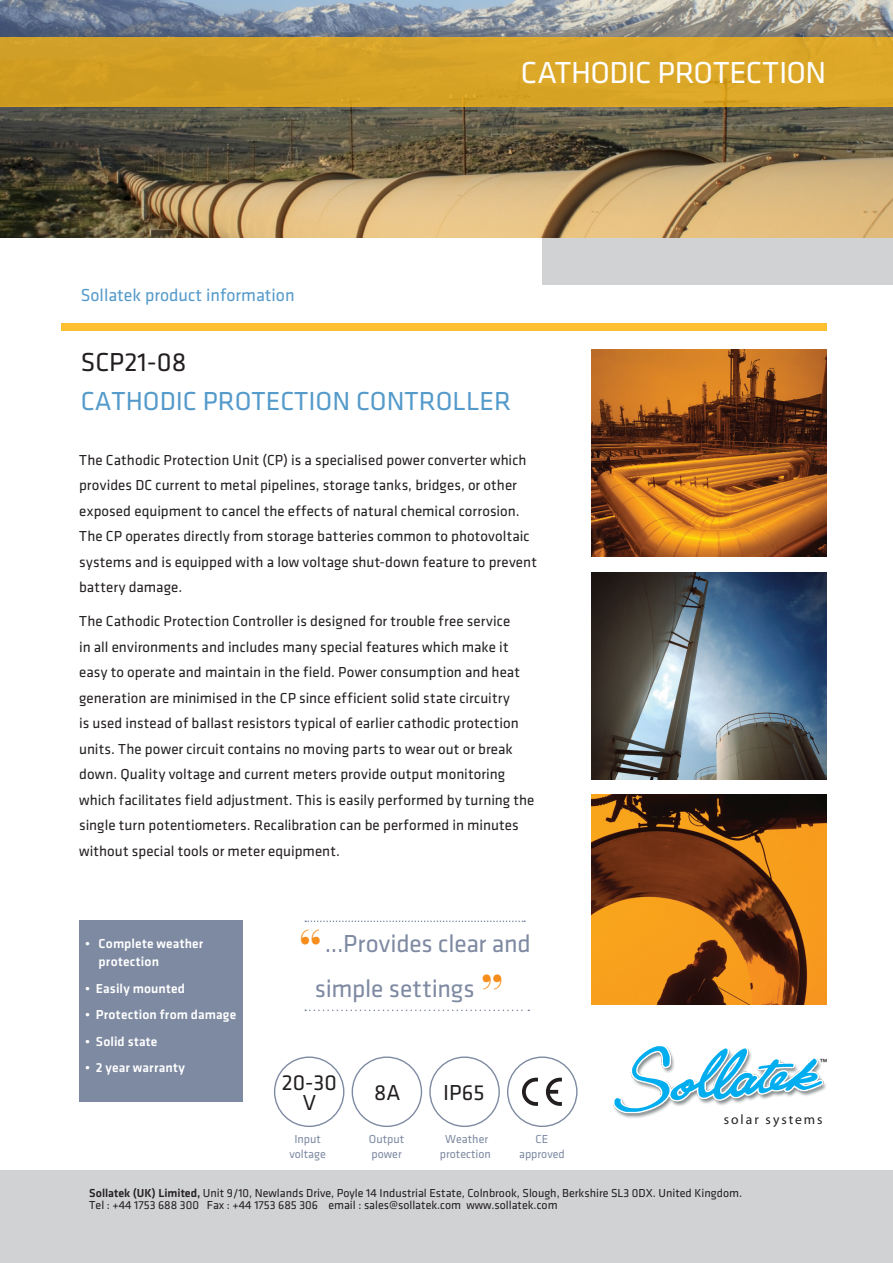
<style>
.page{position:relative;width:893px;height:1263px;background:#fff}
.page>*{position:absolute;margin:0;border:0;box-sizing:border-box;transform-origin:0 0}
.t1{font:31.5px "Klavika";letter-spacing:-.02em;color:#fff}
.t2{font:27px "Klavika";color:#549aca}
.t3{font:27px "Klavika";color:#231f20}
.t4{font:25.5px/45px "Klavika";letter-spacing:-.01em;color:#7e8aa2;text-align:center}
.t5{font:22.5px "Klavika";color:#231f20}
.t6{font:18px "Klavika";color:#549aca}
.t7{font:15px/25.5px "Klavika";letter-spacing:.005em;color:#231f20}
.t8{font:13.65px "Myriad Pro";letter-spacing:.145em;color:#231f20}
.t9{font:500 13.5px/18px "Klavika";letter-spacing:.015em;color:#fff}
.t10{font:12px "Klavika";color:#231f20}
.t11{font:12px "Klavika";color:#7e8aa2}
.t12{font:12px "Myriad Pro";color:#231f20}
.s1{font-family:"Bauer Bodoni Bold Os F";font-size:48px;color:#f68e1e}
.s2{font-weight:500}
</style>
<div class="page">
<div style="left:79px;top:921px;width:163px;height:181px;background:#7e8aa2"></div>
<div style="left:61px;top:323px;width:765px;height:8px;background:#febf31"></div>
<div style="left:542px;top:232px;width:351px;height:52px;background:#d1d2d4"></div>
<div style="left:0;top:1170px;width:893px;height:93px;background:#d1d2d4"></div>
<img style="left:0;top:0;width:893px;height:237px">
<div style="left:0;top:37px;width:893px;height:69px;background:#d7a427"></div>
<img style="left:613px;top:1046px;width:213px;height:72px">
<svg style="left:305px;top:920px;width:220px;height:2px"></svg>
<svg style="left:305px;top:1009px;width:224px;height:2px"></svg>
<div style="left:274px;top:1056px;width:70px;height:71px;border:1px solid #7e8aa2;border-radius:50%"></div>
<div style="left:352px;top:1056px;width:70px;height:71px;border:1px solid #7e8aa2;border-radius:50%"></div>
<div style="left:429px;top:1056px;width:71px;height:71px;border:1px solid #7e8aa2;border-radius:50%"></div>
<div style="left:507px;top:1056px;width:71px;height:71px;border:1px solid #7e8aa2;border-radius:50%"></div>
<svg style="left:522px;top:1078px;width:16px;height:28px"></svg>
<svg style="left:546px;top:1078px;width:16px;height:28px"></svg>
<img style="left:592px;top:350px;width:234px;height:207px">
<img style="left:591px;top:795px;width:235px;height:210px">
<img style="left:591px;top:573px;width:235px;height:207px">
<p class="t1" style="left:521px;top:52px;width:307px">CATHODIC PROTECTION</p>
<p class="t6" style="left:81px;top:283px;width:215px">Sollatek product information</p>
<p class="t3" style="left:81px;top:345px;width:107px">SCP21-08</p>
<p class="t2" style="left:81px;top:384px;width:432px">CATHODIC PROTECTION CONTROLLER</p>
<p class="t7" style="left:79px;top:446px;width:459px">The Cathodic Protection Unit (CP) is a specialised power converter which provides DC current to metal pipelines, storage tanks, bridges, or other exposed equipment to cancel the effects of natural chemical corrosion.<br>The CP operates directly from storage batteries common to photovoltaic systems and is equipped with a low voltage shut-down feature to prevent battery damage.</p>
<p class="t7" style="left:79px;top:608px;width:457px">The Cathodic Protection Controller is designed for trouble free service<br>in all environments and includes many special features which make it easy to operate and maintain in the field. Power consumption and heat generation are minimised in the CP since efficient solid state circuitry<br>is used instead of ballast resistors typical of earlier cathodic protection units. The power circuit contains no moving parts to wear out or break down. Quality voltage and current meters provide output monitoring which facilitates field adjustment. This is easily performed by turning the single turn potentiometers. Recalibration can be performed in minutes without special tools or meter equipment.</p>
<p class="t9" style="left:99px;top:934px;width:106px;text-indent:-13px">• Complete weather protection</p>
<p class="t9" style="left:85px;top:979px;width:102px">• Easily mounted</p>
<p class="t9" style="left:85px;top:1005px;width:153px">• Protection from damage</p>
<p class="t9" style="left:85px;top:1032px;width:74px">• Solid state</p>
<p class="t9" style="left:85px;top:1058px;width:101px">• 2 year warranty</p>
<p class="t4" style="left:299px;top:920px;width:234px"><span class="s1">“</span>...Provides clear and simple settings <span class="s1">”</span></p>
<p class="t5" style="left:282px;top:1068px;width:57px">20-30</p>
<p class="t5" style="left:303px;top:1088px;width:15px">V</p>
<p class="t11" style="left:294px;top:1131px;width:28px">Input</p>
<p class="t11" style="left:289px;top:1146px;width:38px">voltage</p>
<p class="t5" style="left:374px;top:1078px;width:28px">8A</p>
<p class="t5" style="left:443px;top:1078px;width:43px">IP65</p>
<p class="t11" style="left:369px;top:1131px;width:37px">Output</p>
<p class="t11" style="left:372px;top:1146px;width:32px">power</p>
<p class="t11" style="left:445px;top:1131px;width:44px">Weather</p>
<p class="t11" style="left:440px;top:1146px;width:52px">protection</p>
<p class="t11" style="left:536px;top:1131px;width:14px">CE</p>
<p class="t11" style="left:519px;top:1146px;width:47px">approved</p>
<p class="t12" style="left:820px;top:1056px;width:9px">™</p>
<p class="t8" style="left:724px;top:1111px;width:100px">solar systems</p>
<p class="t10" style="left:89px;top:1185px;width:654px"><span class="s2">Sollatek (UK) Limited,</span> Unit 9/10, Newlands Drive, Poyle 14 Industrial Estate, Colnbrook, Slough, Berkshire SL3 0DX. United Kingdom.</p>
<p class="t10" style="left:89px;top:1197px;width:470px">Tel : +44 1753 688 300 Fax : +44 1753 685 306 email : sales@sollatek.com www.sollatek.com</p>
</div>
